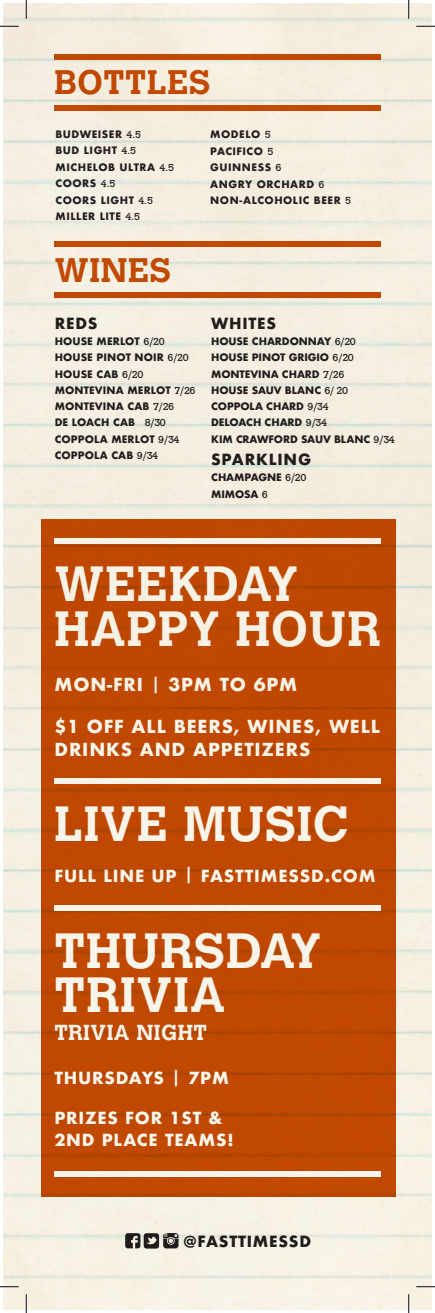
<style>
.page{position:relative;width:435px;height:1313px;background:#fff}
.page>*{position:absolute;margin:0;border:0;box-sizing:border-box;transform-origin:0 0}
.t1{font:700 49.12px/44.4px "Calvert MT Std";letter-spacing:.02em;color:#fff}
.t2{font:700 33.75px "Calvert MT Std";letter-spacing:.02em;color:#c84d00}
.t3{font:700 21.62px "Calvert MT Std";letter-spacing:.02em;color:#fff}
.t4{font:700 17.5px/22.5px "Futura";letter-spacing:.05em;color:#fff}
.t5{font:700 16.25px "Futura";letter-spacing:.05em;color:#fff}
.t6{font:700 15px "Futura";letter-spacing:.05em;color:#231f20}
.t7{font:700 10px "Futura";letter-spacing:.01em;color:#231f20}
.t8{font:700 10px "Futura";letter-spacing:-.01em;color:#231f20}
.t9{font:700 10px "Futura";letter-spacing:.05em;color:#231f20}
.s1{font-family:"Calvert MT Std";font-weight:400}
.s2{font-weight:500}
.s3{font-weight:500;font-size:17.5px}
</style>
<div class="page">
<img style="left:4px;top:4px;width:427px;height:1305px">
<div style="left:55px;top:105px;width:326px;height:5px;background:#c84d00"></div>
<div style="left:55px;top:54px;width:326px;height:6px;background:#c84d00"></div>
<div style="left:55px;top:778px;width:326px;height:5px;background:#f8f4e9"></div>
<div style="left:55px;top:905px;width:326px;height:5px;background:#f8f5ea"></div>
<div style="left:55px;top:1171px;width:326px;height:5px;background:#f9f5ea"></div>
<div style="left:55px;top:292px;width:326px;height:5px;background:#c84d00"></div>
<div style="left:55px;top:241px;width:326px;height:6px;background:#c84d00"></div>
<div style="left:55px;top:538px;width:326px;height:5px;background:#f7f2e6"></div>
<svg style="left:0;top:25px;width:19px;height:2px"></svg>
<svg style="left:416px;top:25px;width:19px;height:2px"></svg>
<svg style="left:0;top:1285px;width:19px;height:2px"></svg>
<svg style="left:416px;top:1285px;width:19px;height:2px"></svg>
<svg style="left:25px;top:0;width:2px;height:19px"></svg>
<svg style="left:25px;top:1294px;width:2px;height:18px"></svg>
<svg style="left:408px;top:0;width:2px;height:19px"></svg>
<svg style="left:408px;top:1294px;width:2px;height:18px"></svg>
<p class="t2" style="left:54px;top:61px;width:157px">BOTTLES</p>
<p class="t9" style="left:56px;top:127px;width:87px">BUDWEISER <span class="s1">4.5</span></p>
<p class="t9" style="left:56px;top:143px;width:82px">BUD LIGHT <span class="s1">4.5</span></p>
<p class="t9" style="left:56px;top:160px;width:120px">MICHELOB ULTRA <span class="s1">4.5</span></p>
<p class="t7" style="left:56px;top:176px;width:61px">COORS <span class="s1">4.5</span></p>
<p class="t9" style="left:56px;top:193px;width:99px">COORS LIGHT <span class="s1">4.5</span></p>
<p class="t9" style="left:56px;top:209px;width:86px">MILLER LITE <span class="s1">4.5</span></p>
<p class="t2" style="left:54px;top:249px;width:118px">WINES</p>
<p class="t6" style="left:55px;top:312px;width:44px">REDS</p>
<p class="t7" style="left:55px;top:334px;width:112px">HOUSE MERLOT <span class="s1">6/20</span></p>
<p class="t7" style="left:55px;top:350px;width:136px">HOUSE PINOT NOIR <span class="s1">6/20</span></p>
<p class="t7" style="left:55px;top:366px;width:90px">HOUSE CAB <span class="s1">6/20</span></p>
<p class="t7" style="left:55px;top:383px;width:142px">MONTEVINA MERLOT <span class="s1">7/26</span></p>
<p class="t7" style="left:55px;top:399px;width:121px">MONTEVINA CAB <span class="s1">7/26</span></p>
<p class="t7" style="left:55px;top:415px;width:113px">DE LOACH CAB <span class="s1">8/30</span></p>
<p class="t7" style="left:55px;top:431px;width:126px">COPPOLA MERLOT <span class="s1">9/34</span></p>
<p class="t7" style="left:55px;top:448px;width:105px">COPPOLA CAB <span class="s1">9/34</span></p>
<p class="t7" style="left:210px;top:127px;width:62px">MODELO <span class="s1">5</span></p>
<p class="t9" style="left:210px;top:144px;width:65px">PACIFICO <span class="s1">5</span></p>
<p class="t9" style="left:210px;top:160px;width:73px">GUINNESS <span class="s1">6</span></p>
<p class="t9" style="left:210px;top:177px;width:116px">ANGRY ORCHARD <span class="s1">6</span></p>
<p class="t9" style="left:210px;top:193px;width:142px">NON-ALCOHOLIC BEER <span class="s1">5</span></p>
<p class="t6" style="left:211px;top:312px;width:66px">WHITES</p>
<p class="t8" style="left:211px;top:334px;width:146px">HOUSE CHARDONNAY <span class="s1">6/20</span></p>
<p class="t8" style="left:211px;top:350px;width:144px">HOUSE PINOT GRIGIO <span class="s1">6/20</span></p>
<p class="t8" style="left:211px;top:366px;width:135px">MONTEVINA CHARD <span class="s1">7/26</span></p>
<p class="t8" style="left:211px;top:383px;width:138px">HOUSE SAUV BLANC <span class="s1">6/ 20</span></p>
<p class="t8" style="left:211px;top:399px;width:119px">COPPOLA CHARD <span class="s1">9/34</span></p>
<p class="t8" style="left:211px;top:415px;width:117px">DELOACH CHARD <span class="s1">9/34</span></p>
<p class="t8" style="left:211px;top:431px;width:185px">KIM CRAWFORD SAUV BLANC <span class="s1">9/34</span></p>
<p class="t6" style="left:211px;top:448px;width:102px">SPARKLING</p>
<p class="t8" style="left:211px;top:470px;width:97px">CHAMPAGNE <span class="s1">6/20</span></p>
<p class="t7" style="left:211px;top:486px;width:58px">MIMOSA <span class="s1">6</span></p>
<p class="t1" style="left:54px;top:561px;width:328px">WEEKDAY<br>HAPPY HOUR</p>
<p class="t4" style="left:54px;top:673px;width:244px">MON-FRI <span class="s2">|</span> 3PM TO 6PM</p>
<p class="t4" style="left:54px;top:715px;width:327px">$1 OFF ALL BEERS, WINES, WELL<br>DRINKS AND APPETIZERS</p>
<p class="t1" style="left:54px;top:800px;width:295px">LIVE MUSIC</p>
<p class="t5" style="left:54px;top:863px;width:323px">FULL LINE UP <span class="s3">|</span> FASTTIMESSD.COM</p>
<p class="t1" style="left:54px;top:927px;width:268px">THURSDAY<br>TRIVIA</p>
<p class="t3" style="left:54px;top:1018px;width:154px">TRIVIA NIGHT</p>
<p class="t5" style="left:54px;top:1066px;width:176px">THURSDAYS <span class="s3">|</span> 7PM</p>
<p class="t5" style="left:54px;top:1106px;width:170px">PRIZES FOR 1ST &amp;</p>
<p class="t5" style="left:54px;top:1128px;width:181px">2ND PLACE TEAMS!</p>
<p class="t6" style="left:184px;top:1230px;width:129px">@FASTTIMESSD</p>
</div>
